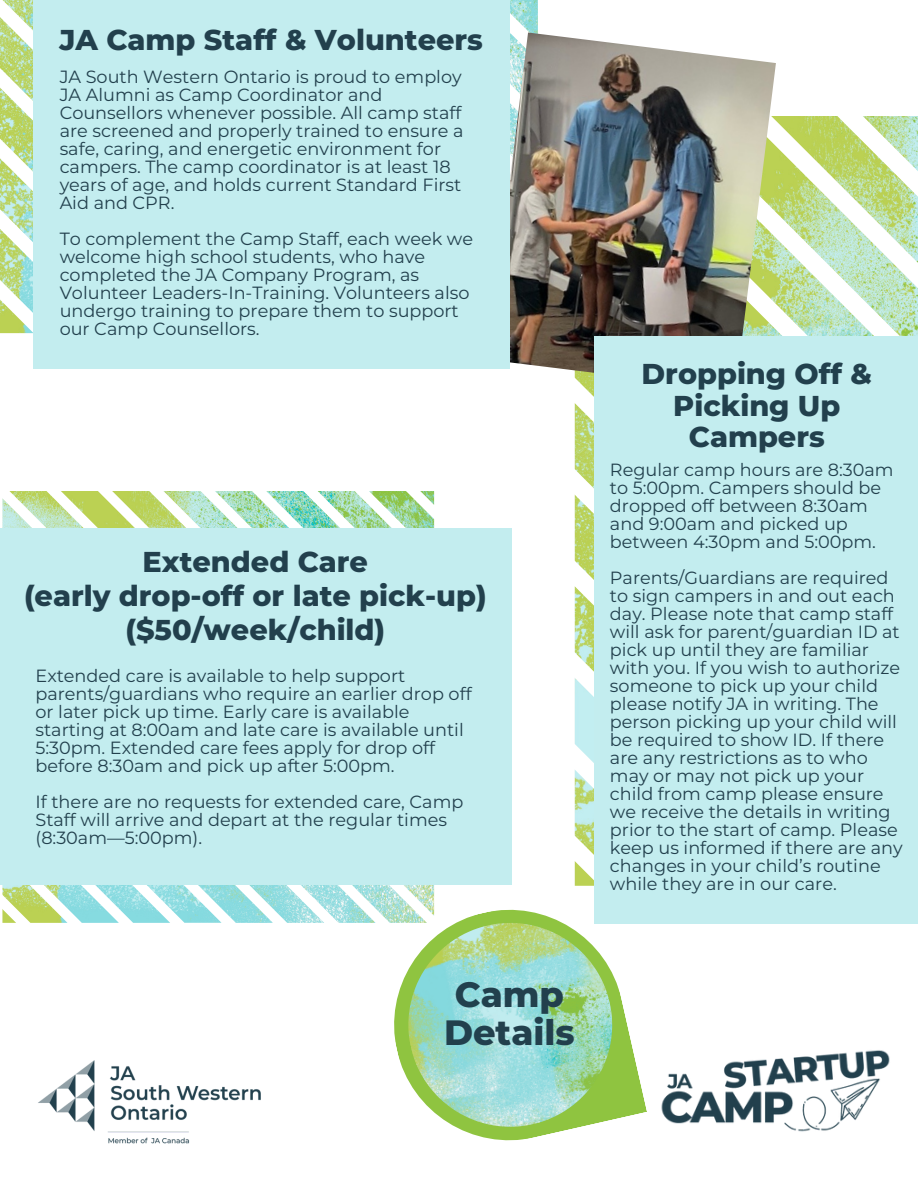
<style>
.page{position:relative;width:918px;height:1188px;background:#fff}
.page>*{position:absolute;margin:0;border:0;box-sizing:border-box;transform-origin:0 0}
.t1{font:800 35.1px/38.5px "Montserrat";color:#22404d;text-align:center}
.t2{font:800 28.65px/31.5px "Montserrat";color:#22404d;text-align:center}
.t3{font:17.7px/18px "Montserrat";color:#22404d}
</style>
<div class="page">
<img style="left:661px;top:1050px;width:229px;height:82px">
<svg style="left:394px;top:900px;width:253px;height:241px"></svg>
<img style="left:408px;top:923px;width:204px;height:204px">
<img style="left:38px;top:1060px;width:223px;height:84px">
<img style="left:575px;top:117px;width:343px;height:769px">
<img style="left:0;top:0;width:538px;height:333px">
<img style="left:509px;top:33px;width:267px;height:357px">
<div style="left:594px;top:336px;width:324px;height:588px;background:#c3edef"></div>
<img style="left:2px;top:492px;width:432px;height:431px">
<div style="left:33px;top:0;width:476px;height:369px;background:#c3edef"></div>
<div style="left:0;top:528px;width:512px;height:357px;background:#c3edef"></div>
<h2 class="t2" style="left:59px;top:24px;width:425px">JA Camp Staff &amp; Volunteers</h2>
<p class="t3" style="left:60px;top:68px;width:405px">JA South Western Ontario is proud to employ JA Alumni as Camp Coordinator and Counsellors whenever possible. All camp staff are screened and properly trained to ensure a safe, caring, and energetic environment for campers. The camp coordinator is at least 18 years of age, and holds current Standard First Aid and CPR.</p>
<p class="t3" style="left:60px;top:230px;width:415px">To complement the Camp Staff, each week we welcome high school students, who have completed the JA Company Program, as Volunteer Leaders-In-Training. Volunteers also undergo training to prepare them to support our Camp Counsellors.</p>
<h2 class="t2" style="left:24px;top:545px;width:464px;line-height:33.8px">Extended Care<br>(early drop-off or late pick-up) ($50/week/child)</h2>
<p class="t3" style="left:36px;top:667px;width:438px">Extended care is available to help support parents/guardians who require an earlier drop off or later pick up time. Early care is available starting at 8:00am and late care is available until 5:30pm. Extended care fees apply for drop off before 8:30am and pick up after 5:00pm.</p>
<p class="t3" style="left:36px;top:793px;width:429px">If there are no requests for extended care, Camp<br>Staff will arrive and depart at the regular times (8:30am—5:00pm).</p>
<h1 class="t1" style="left:444px;top:975px;width:132px">Camp<br>Details</h1>
<h2 class="t2" style="left:642px;top:358px;width:232px">Dropping Off &amp;<br>Picking Up<br>Campers</h2>
<p class="t3" style="left:610px;top:461px;width:285px">Regular camp hours are 8:30am to 5:00pm. Campers should be dropped off between 8:30am and 9:00am and picked up between 4:30pm and 5:00pm.</p>
<p class="t3" style="left:610px;top:569px;width:294px">Parents/Guardians are required to sign campers in and out each day. Please note that camp staff will ask for parent/guardian ID at pick up until they are familiar with you. If you wish to authorize someone to pick up your child please notify JA in writing. The person picking up your child will be required to show ID. If there are any restrictions as to who may or may not pick up your child from camp please ensure we receive the details in writing prior to the start of camp. Please keep us informed if there are any changes in your child’s routine while they are in our care.</p>
</div>
